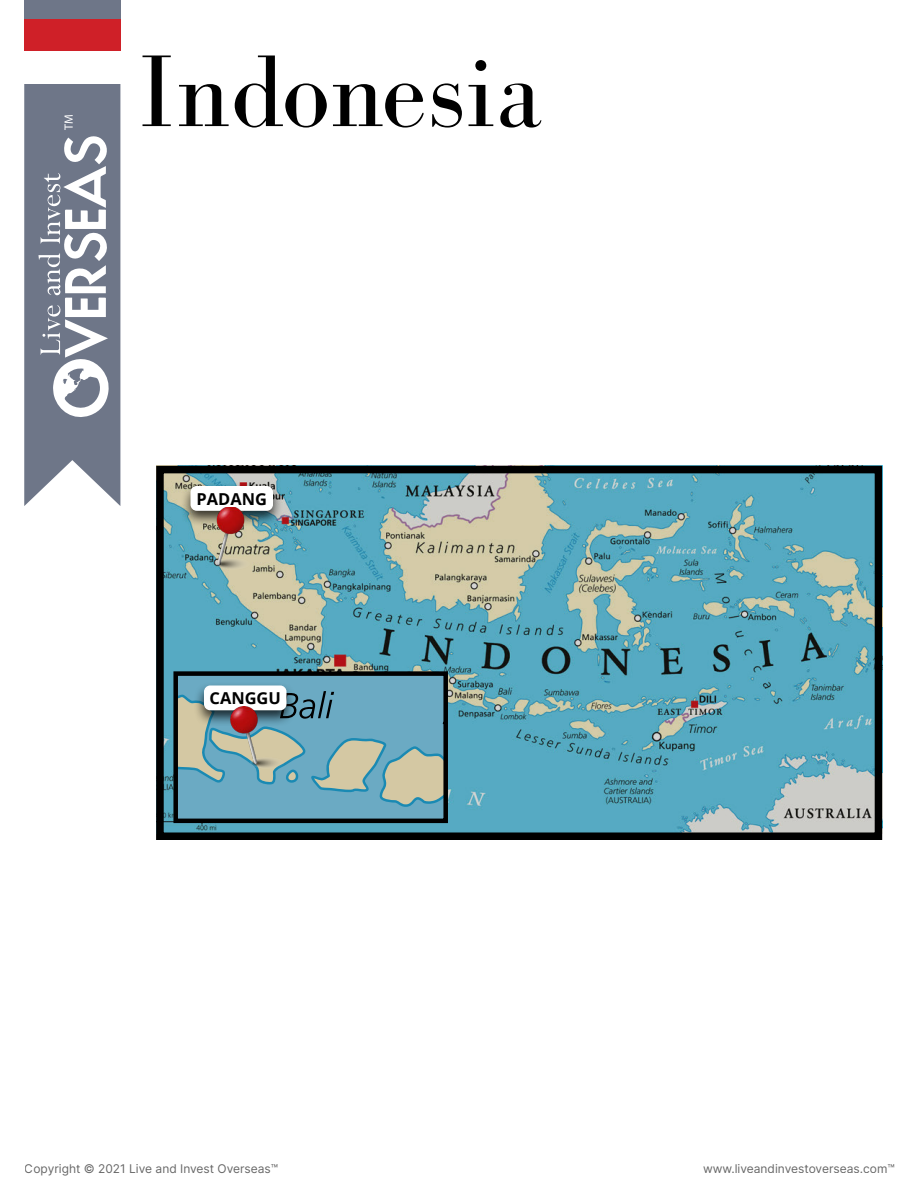
<style>
.page{position:relative;width:918px;height:1188px;background:#fff}
.page>*{position:absolute;margin:0;border:0;box-sizing:border-box;transform-origin:0 0}
.t1{font:105px "Bodoni FLF";color:#000}
.t2{font:700 16.5px "Open Sans";color:#000}
.t3{font:12px "Inter";color:#000}
.t4{font:12px "Myriad Pro";color:#fff}
</style>
<div class="page">
<svg style="left:24px;top:84px;width:96px;height:422px"></svg>
<div style="left:24px;top:0;width:96px;height:19px;background:#6e7688"></div>
<div style="left:24px;top:19px;width:96px;height:65px;background:#cf2028"></div>
<div style="left:24px;top:51px;width:96px;height:33px;background:#fff"></div>
<svg style="left:156px;top:466px;width:726px;height:374px;background:#659da9"></svg>
<div style="left:181px;top:482px;width:102px;height:45px;background:#000;opacity:.75"></div>
<div style="left:191px;top:487px;width:81px;height:23px;background:#fff;border-radius:5px"></div>
<div style="left:190px;top:486px;width:83px;height:25px;border:2px solid #fff;border-radius:5px"></div>
<img style="left:201px;top:507px;width:62px;height:62px">
<div style="left:194px;top:681px;width:103px;height:45px;background:#000;opacity:.75"></div>
<div style="left:205px;top:686px;width:81px;height:24px;background:#fff;border-radius:5px"></div>
<div style="left:204px;top:686px;width:82px;height:24px;border:2px solid #fff;border-radius:5px"></div>
<img style="left:228px;top:706px;width:61px;height:63px">
<p class="t4" style="left:61px;top:130px;width:17px;rotate:-90deg">TM</p>
<h1 class="t1" style="left:138px;top:34px;width:406px">Indonesia</h1>
<h2 class="t2" style="left:197px;top:487px;width:72px">PADANG</h2>
<h2 class="t2" style="left:210px;top:687px;width:73px">CANGGU</h2>
<p class="t3" style="left:25px;top:1160px;width:255px">Copyright © 2021 Live and Invest Overseas™</p>
<p class="t3" style="left:703px;top:1160px;width:193px">www.liveandinvestoverseas.com™</p>
</div>
